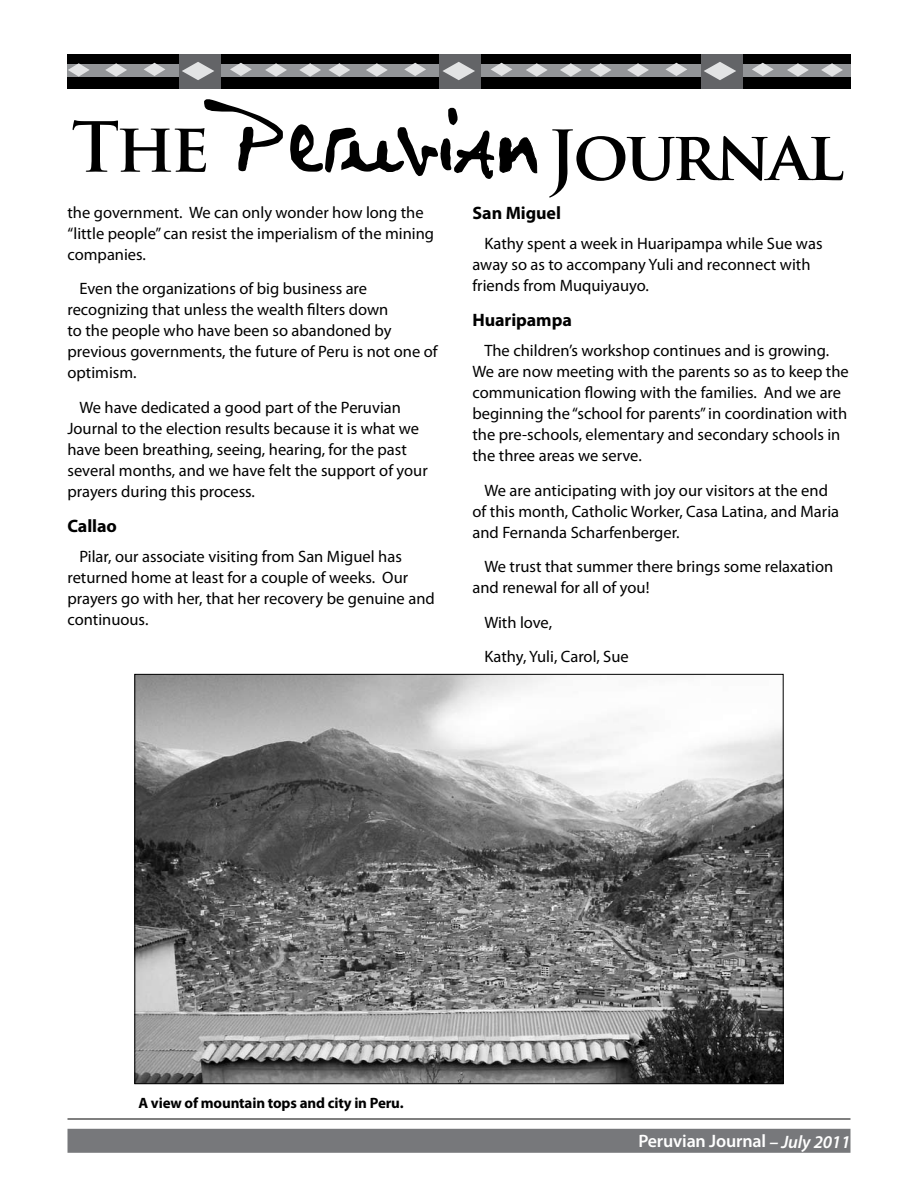
<style>
.page{position:relative;width:918px;height:1188px;background:#fff}
.page>*{position:absolute;margin:0;border:0;box-sizing:border-box;transform-origin:0 0}
.t1{font:700 18px "Myriad Pro";letter-spacing:-.005em;color:#000}
.t2{font:600 18px "Myriad Pro";letter-spacing:-.01em;color:#fff}
.t3{font:16.5px/21px "Myriad Pro";color:#000}
.t4{font:700 15px "Myriad Pro";letter-spacing:-.01em;color:#000}
.s1{font-style:italic}
</style>
<div class="page">
<hr style="left:68px;top:1119px;width:782px;height:1px;background:#000">
<div style="left:68px;top:1129px;width:782px;height:24px;background:#77787b"></div>
<div style="left:68px;top:54px;width:261px;height:34px;background:#000"></div>
<div style="left:68px;top:64px;width:261px;height:12px;background:#939598"></div>
<svg style="left:105px;top:63px;width:22px;height:14px"></svg>
<svg style="left:230px;top:63px;width:22px;height:13px"></svg>
<svg style="left:68px;top:63px;width:22px;height:14px"></svg>
<div style="left:179px;top:54px;width:42px;height:34px;background:#636467"></div>
<svg style="left:182px;top:62px;width:32px;height:18px"></svg>
<svg style="left:144px;top:63px;width:21px;height:13px"></svg>
<svg style="left:265px;top:63px;width:22px;height:14px"></svg>
<svg style="left:299px;top:63px;width:22px;height:14px"></svg>
<div style="left:328px;top:54px;width:261px;height:34px;background:#000"></div>
<div style="left:328px;top:64px;width:261px;height:12px;background:#939598"></div>
<svg style="left:366px;top:63px;width:22px;height:14px"></svg>
<svg style="left:491px;top:63px;width:21px;height:13px"></svg>
<svg style="left:329px;top:63px;width:21px;height:14px"></svg>
<div style="left:439px;top:54px;width:42px;height:34px;background:#636467"></div>
<svg style="left:442px;top:62px;width:33px;height:18px"></svg>
<svg style="left:404px;top:63px;width:22px;height:13px"></svg>
<svg style="left:526px;top:63px;width:22px;height:14px"></svg>
<svg style="left:560px;top:63px;width:22px;height:14px"></svg>
<div style="left:589px;top:54px;width:261px;height:34px;background:#000"></div>
<div style="left:589px;top:64px;width:261px;height:12px;background:#939598"></div>
<svg style="left:627px;top:63px;width:22px;height:14px"></svg>
<svg style="left:752px;top:63px;width:22px;height:13px"></svg>
<svg style="left:590px;top:63px;width:22px;height:14px"></svg>
<div style="left:701px;top:54px;width:42px;height:34px;background:#636467"></div>
<svg style="left:704px;top:62px;width:32px;height:18px"></svg>
<svg style="left:666px;top:63px;width:21px;height:13px"></svg>
<svg style="left:787px;top:63px;width:22px;height:14px"></svg>
<svg style="left:821px;top:63px;width:22px;height:14px"></svg>
<svg style="left:73px;top:99px;width:465px;height:80px"></svg>
<svg style="left:549px;top:129px;width:294px;height:68px"></svg>
<img style="left:137px;top:676px;width:644px;height:406px">
<p class="t3" style="left:68px;top:202px;width:368px">the government. We can only wonder how long the “little people” can resist the imperialism of the mining companies.</p>
<p class="t3" style="left:68px;top:278px;width:372px;text-indent:12px">Even the organizations of big business are recognizing that unless the wealth filters down<br>to the people who have been so abandoned by previous governments, the future of Peru is not one of optimism.</p>
<p class="t3" style="left:68px;top:397px;width:362px;text-indent:12px">We have dedicated a good part of the Peruvian Journal to the election results because it is what we have been breathing, seeing, hearing, for the past several months, and we have felt the support of your prayers during this process.</p>
<p class="t1" style="left:68px;top:514px;width:51px">Callao</p>
<p class="t3" style="left:68px;top:546px;width:369px;text-indent:12px">Pilar, our associate visiting from San Miguel has returned home at least for a couple of weeks. Our prayers go with her, that her recovery be genuine and continuous.</p>
<p class="t1" style="left:472px;top:201px;width:90px">San Miguel</p>
<p class="t3" style="left:472px;top:233px;width:352px;text-indent:12px">Kathy spent a week in Huaripampa while Sue was away so as to accompany Yuli and reconnect with friends from Muquiyauyo.</p>
<p class="t1" style="left:472px;top:308px;width:101px">Huaripampa</p>
<p class="t3" style="left:472px;top:340px;width:378px;text-indent:12px">The children’s workshop continues and is growing.<br>We are now meeting with the parents so as to keep the communication flowing with the families. And we are beginning the “school for parents” in coordination with the pre-schools, elementary and secondary schools in the three areas we serve.</p>
<p class="t3" style="left:472px;top:479px;width:368px;text-indent:12px">We are anticipating with joy our visitors at the end of this month, Catholic Worker, Casa Latina, and Maria and Fernanda Scharfenberger.</p>
<p class="t3" style="left:472px;top:556px;width:362px;text-indent:12px">We trust that summer there brings some relaxation and renewal for all of you!</p>
<p class="t3" style="left:484px;top:605px;width:146px;line-height:34.5px">With love,<br>Kathy, Yuli, Carol, Sue</p>
<p class="t4" style="left:138px;top:1093px;width:267px">A view of mountain tops and city in Peru.</p>
<p class="t2" style="left:638px;top:1129px;width:214px">Peruvian Journal <span class="s1">– July 2011</span></p>
</div>
